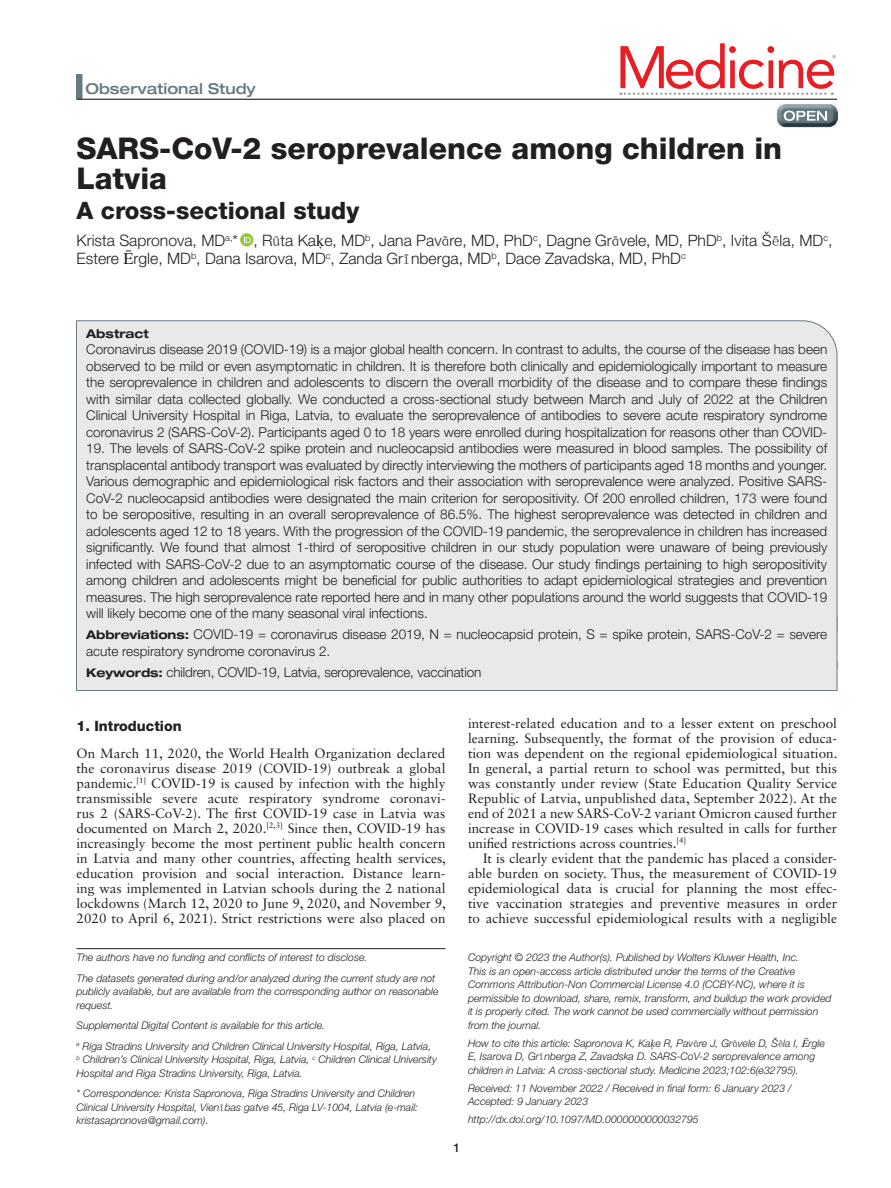
<style>
.page{position:relative;width:891px;height:1188px;background:#fff}
.page>*{position:absolute;margin:0;border:0;box-sizing:border-box;transform-origin:0 0}
.t1{font:59.4px "Avenir";letter-spacing:-.06em;color:#e71e24}
.t2{font:800 30px/30px "Helvetica Neue LT Std";color:#231f20}
.t3{font:800 24px "Helvetica Neue LT Std";color:#231f20}
.t4{font:300 15.75px/18px "Helvetica Neue LT Std";color:#231f20}
.t5{font:500 expanded 15px "Helvetica Neue LT Std";color:#667981}
.t6{font:800 14.25px "Helvetica Neue LT Std";color:#231f20}
.t7{font:300 13.5px/16.5px "Helvetica Neue LT Std";color:#231f20;text-align:justify}
.t8{font:13.5px/15px "Sabon LT Std";color:#231f20;text-align:justify}
.t9{font:700 expanded 12px "Helvetica Neue LT Std";color:#231f20}
.t10{font:500 12px "Helvetica Neue LT Std";color:#231f20}
.t11{font:italic 300 10.5px/13.5px "Helvetica Neue LT Std";color:#231f20}
.t12{font:500 10.35px "Akzidenz Grotesk BE";color:#909295}
.s1{font-family:"Sim Sun";font-weight:400}
.s2{font-family:"Gandhari Unicode";font-weight:400}
.s3{font-weight:700;font-stretch:expanded;font-size:12px}
.s4{font-family:"Sim Sun";font-weight:400;font-style:normal}
</style>
<div class="page">
<div style="left:76px;top:74px;width:6px;height:25px;background:#677981"></div>
<hr style="left:76px;top:99px;width:761px;height:1px;background:#231f20">
<img style="left:776px;top:104px;width:61px;height:24px">
<svg style="left:784px;top:111px;width:43px;height:10px"></svg>
<svg style="left:620px;top:93px;width:213px;height:2px"></svg>
<div style="left:76px;top:320px;width:762px;height:312px;background:#e9e9e9"></div>
<div style="left:76px;top:616px;width:761px;height:54px;background:#e9e9e9"></div>
<div style="left:76px;top:661px;width:761px;height:30px;background:#e9e9e9"></div>
<div style="left:76px;top:661px;width:761px;height:30px;border:1px solid #677981"></div>
<div style="left:240px;top:233px;width:13px;height:13px;background:#93c73e;border-radius:50%"></div>
<svg style="left:244px;top:236px;width:7px;height:7px"></svg>
<hr style="left:76px;top:948px;width:370px;height:1px;background:#231f20">
<p class="t5" style="left:86px;top:80px;width:172px">Observational Study</p>
<h1 class="t1" style="left:615px;top:33px;width:223px">Medicine</h1>
<p class="t12" style="left:832px;top:52px;width:6px">®</p>
<h2 class="t2" style="left:76px;top:134px;width:707px">SARS-CoV-2 seroprevalence among children in<br>Latvia</h2>
<h3 class="t3" style="left:76px;top:197px;width:284px">A cross-sectional study</h3>
<p class="t4" style="left:76px;top:231px;width:758px">Krista Sapronova, MD<sup>a,</sup>* , R<span class="s1">ū</span>ta Ka<span class="s2">ķ</span>e, MD<sup>b</sup>, Jana Pav<span class="s1">ā</span>re, MD, PhD<sup>c</sup>, Dagne Gr<span class="s1">ā</span>vele, MD, PhD<sup>b</sup>, Ivita Š<span class="s1">ē</span>la, MD<sup>c</sup>,<br>Estere <span class="s2">Ē</span>rgle, MD<sup>b</sup>, Dana Isarova, MD<sup>c</sup>, Zanda Gr<span class="s1">ī</span>nberga, MD<sup>b</sup>, Dace Zavadska, MD, PhD<sup>c</sup></p>
<p class="t9" style="left:86px;top:326px;width:64px">Abstract</p>
<p class="t7" style="left:86px;top:341px;width:743px">Coronavirus disease 2019 (COVID-19) is a major global health concern. In contrast to adults, the course of the disease has been observed to be mild or even asymptomatic in children. It is therefore both clinically and epidemiologically important to measure the seroprevalence in children and adolescents to discern the overall morbidity of the disease and to compare these findings with similar data collected globally. We conducted a cross-sectional study between March and July of 2022 at the Children Clinical University Hospital in Riga, Latvia, to evaluate the seroprevalence of antibodies to severe acute respiratory syndrome coronavirus 2 (SARS-CoV-2). Participants aged 0 to 18 years were enrolled during hospitalization for reasons other than COVID-</p>
<p class="t7" style="left:86px;top:440px;width:743px">19. The levels of SARS-CoV-2 spike protein and nucleocapsid antibodies were measured in blood samples. The possibility of transplacental antibody transport was evaluated by directly interviewing the mothers of participants aged 18 months and younger.<br>Various demographic and epidemiological risk factors and their association with seroprevalence were analyzed. Positive SARS-CoV-2 nucleocapsid antibodies were designated the main criterion for seropositivity. Of 200 enrolled children, 173 were found to be seropositive, resulting in an overall seroprevalence of 86.5%. The highest seroprevalence was detected in children and adolescents aged 12 to 18 years. With the progression of the COVID-19 pandemic, the seroprevalence in children has increased significantly. We found that almost 1-third of seropositive children in our study population were unaware of being previously infected with SARS-CoV-2 due to an asymptomatic course of the disease. Our study findings pertaining to high seropositivity among children and adolescents might be beneficial for public authorities to adapt epidemiological strategies and prevention measures. The high seroprevalence rate reported here and in many other populations around the world suggests that COVID-19 will likely become one of the many seasonal viral infections.</p>
<p class="t7" style="left:86px;top:626px;width:742px"><span class="s3">Abbreviations:</span> COVID-19 = coronavirus disease 2019, N = nucleocapsid protein, S = spike protein, SARS-CoV-2 = severe acute respiratory syndrome coronavirus 2.</p>
<p class="t7" style="left:86px;top:664px;width:397px"><span class="s3">Keywords:</span> children, COVID-19, Latvia, seroprevalence, vaccination</p>
<p class="t6" style="left:76px;top:717px;width:107px">1. Introduction</p>
<p class="t8" style="left:76px;top:746px;width:371px">On March 11, 2020, the World Health Organization declared the coronavirus disease 2019 (COVID-19) outbreak a global pandemic.<sup>[1]</sup> COVID-19 is caused by infection with the highly transmissible severe acute respiratory syndrome coronavi&shy;rus 2 (SARS-CoV-2). The first COVID-19 case in Latvia was documented on March 2, 2020.<sup>[2,3]</sup> Since then, COVID-19 has increasingly become the most pertinent public health concern in Latvia and many other countries, affecting health services, education provision and social interaction. Distance learn&shy;ing was implemented in Latvian schools during the 2 national lockdowns (March 12, 2020 to June 9, 2020, and November 9, 2020 to April 6, 2021). Strict restrictions were also placed on</p>
<p class="t8" style="left:468px;top:716px;width:371px">interest-related education and to a lesser extent on preschool learning. Subsequently, the format of the provision of educa&shy;tion was dependent on the regional epidemiological situation.<br>In general, a partial return to school was permitted, but this was constantly under review (State Education Quality Service Republic of Latvia, unpublished data, September 2022). At the end of 2021 a new SARS-CoV-2 variant Omicron caused further increase in COVID-19 cases which resulted in calls for further unified restrictions across countries.<sup>[4]</sup></p>
<p class="t8" style="left:468px;top:851px;width:371px;text-indent:15px">It is clearly evident that the pandemic has placed a consider&shy;able burden on society. Thus, the measurement of COVID-19 epidemiological data is crucial for planning the most effec&shy;tive vaccination strategies and preventive measures in order to achieve successful epidemiological results with a negligible</p>
<p class="t11" style="left:76px;top:947px;width:360px;line-height:20.5px">The authors have no funding and conflicts of interest to disclose.<br>The datasets generated during and/or analyzed during the current study are not</p>
<p class="t11" style="left:76px;top:984px;width:364px">publicly available, but are available from the corresponding author on reasonable request.</p>
<p class="t11" style="left:76px;top:1015px;width:356px;line-height:20.5px">Supplemental Digital Content is available for this article.<br><sup>a</sup> Riga Stradins University and Children Clinical University Hospital, Riga, Latvia,</p>
<p class="t11" style="left:76px;top:1053px;width:362px"><sup>b</sup> Children’s Clinical University Hospital, Riga, Latvia, <sup>c</sup> Children Clinical University<br>Hospital and Riga Stradins University, Riga, Latvia.</p>
<p class="t11" style="left:76px;top:1087px;width:343px">* Correspondence: Krista Sapronova, Riga Stradins University and Children<br>Clinical University Hospital, Vien<span class="s4">ī</span>bas gatve 45, Riga LV-1004, Latvia (e-mail: kristasapronova@gmail.com).</p>
<p class="t10" style="left:453px;top:1140px;width:8px">1</p>
<p class="t11" style="left:468px;top:950px;width:365px">Copyright © 2023 the Author(s). Published by Wolters Kluwer Health, Inc.<br>This is an open-access article distributed under the terms of the Creative Commons Attribution-Non Commercial License 4.0 (CCBY-NC), where it is permissible to download, share, remix, transform, and buildup the work provided it is properly cited. The work cannot be used commercially without permission from the journal.</p>
<p class="t11" style="left:468px;top:1036px;width:358px">How to cite this article: Sapronova K, Ka<span class="s2">ķ</span>e R, Pav<span class="s4">ā</span>re J, Gr<span class="s4">ā</span>vele D, Š<span class="s4">ē</span>la I, <span class="s2">Ē</span>rgle<br>E, Isarova D, Gr<span class="s4">ī</span>nberga Z, Zavadska D. SARS-CoV-2 seroprevalence among children in Latvia: A cross-sectional study. Medicine 2023;102:6(e32795).</p>
<p class="t11" style="left:468px;top:1081px;width:325px">Received: 11 November 2022 / Received in final form: 6 January 2023 /<br>Accepted: 9 January 2023</p>
<p class="t11" style="left:468px;top:1112px;width:232px">http://dx.doi.org/10.1097/MD.0000000000032795</p>
</div>
